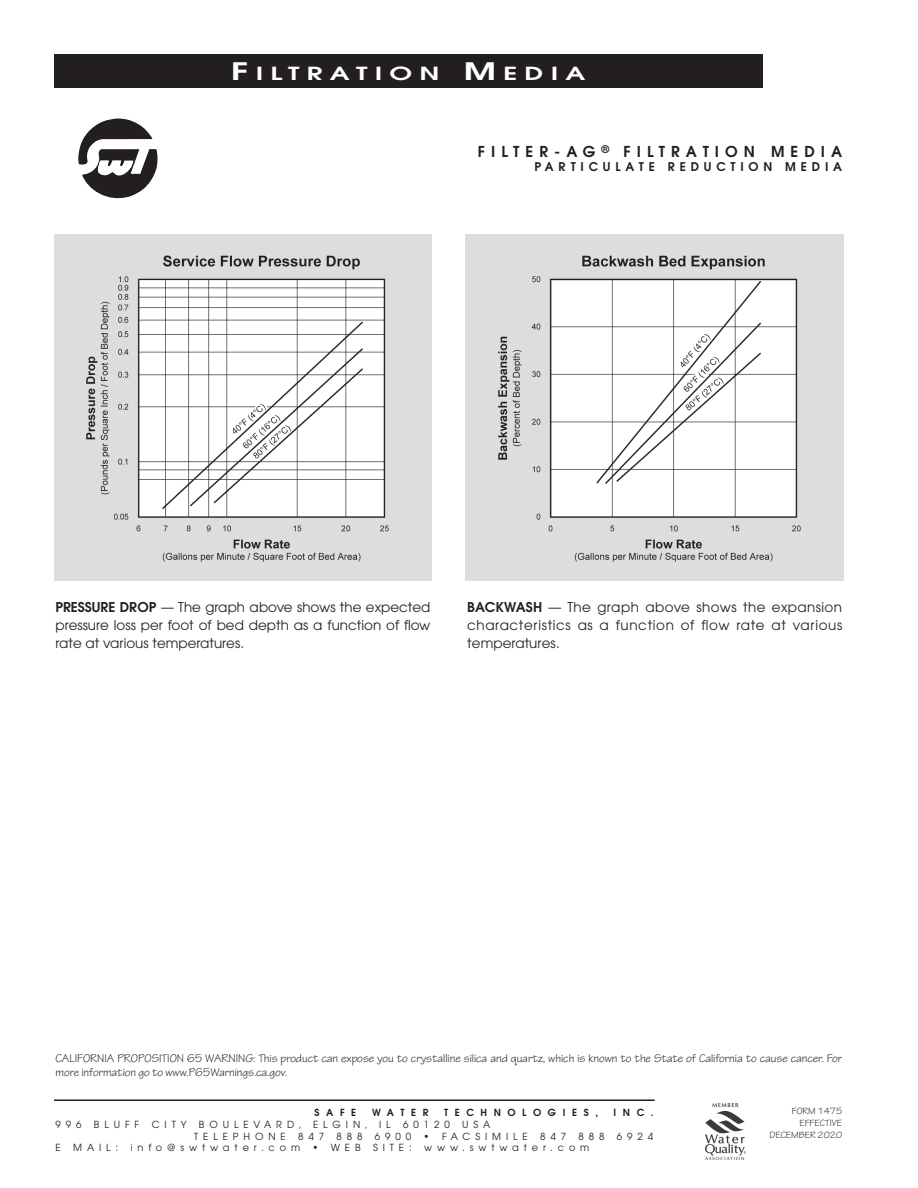
<style>
.page{position:relative;width:918px;height:1188px;background:#fff}
.page>*{position:absolute;margin:0;border:0;box-sizing:border-box;transform-origin:0 0}
.t1{font:600 18px "Avant Garde";letter-spacing:.265em;color:#fff;scale:1.5 1}
.t2{font:600 15px "Avant Garde";letter-spacing:.4em;color:#231f20}
.t3{font:13.5px/18px "Avant Garde";color:#231f20;text-align:justify}
.t4{font:12px/14.4px "Tekton Pro";color:#231f20}
.t5{font:600 12px "Avant Garde";letter-spacing:.4em;color:#231f20}
.t6{font:9.75px "Avant Garde";letter-spacing:.5em;color:#231f20}
.t7{font:9.75px/11.7px "Tekton Pro";color:#231f20;text-align:right}
.t8{font:600 9.75px "Avant Garde";letter-spacing:.675em;color:#231f20}
.s1{font-size:24px}
.s2{font-weight:600}
</style>
<div class="page">
<div style="left:54px;top:54px;width:709px;height:34px;background:#231f20"></div>
<hr style="left:54px;top:1100px;width:601px;height:1px;background:#231f20">
<img style="left:706px;top:1103px;width:39px;height:56px">
<img style="left:78px;top:119px;width:80px;height:80px">
<img style="left:54px;top:234px;width:378px;height:347px">
<img style="left:466px;top:234px;width:378px;height:346px">
<h1 class="t1" style="left:231px;top:61px;width:238px"><span class="s1">F</span>ILTRATION <span class="s1">M</span>EDIA</h1>
<p class="t2" style="left:478px;top:141px;width:366px">FILTER-AG <sup>®</sup> FILTRATION MEDIA</p>
<p class="t5" style="left:535px;top:159px;width:309px">PARTICULATE REDUCTION MEDIA</p>
<p class="t3" style="left:56px;top:598px;width:377px"><span class="s2">PRESSURE DROP</span> — The graph above shows the expected pressure loss per foot of bed depth as a function of flow rate at various temperatures.</p>
<p class="t3" style="left:467px;top:598px;width:377px"><span class="s2">BACKWASH</span> — The graph above shows the expansion characteristics as a function of flow rate at various temperatures.</p>
<p class="t4" style="left:56px;top:1051px;width:788px">CALIFORNIA PROPOSITION 65 WARNING: This product can expose you to crystalline silica and quartz, which is known to the State of California to cause cancer. For more information go to www.P65Warnings.ca.gov.</p>
<p class="t8" style="left:315px;top:1106px;width:43px">SAFE</p>
<p class="t8" style="left:372px;top:1106px;width:58px">WATER</p>
<p class="t8" style="left:444px;top:1106px;width:156px">TECHNOLOGIES,</p>
<p class="t8" style="left:614px;top:1106px;width:42px">INC.</p>
<p class="t6" style="left:56px;top:1119px;width:27px">996</p>
<p class="t6" style="left:94px;top:1119px;width:47px">BLUFF</p>
<p class="t6" style="left:152px;top:1119px;width:36px">CITY</p>
<p class="t6" style="left:199px;top:1119px;width:193px">BOULEVARD, ELGIN, IL</p>
<p class="t6" style="left:403px;top:1119px;width:48px">60120</p>
<p class="t6" style="left:462px;top:1119px;width:30px">USA</p>
<p class="t6" style="left:194px;top:1130px;width:93px">TELEPHONE</p>
<p class="t6" style="left:298px;top:1130px;width:27px">847</p>
<p class="t6" style="left:337px;top:1130px;width:27px">888</p>
<p class="t6" style="left:375px;top:1130px;width:38px">6900</p>
<p class="t6" style="left:424px;top:1130px;width:106px">• FACSIMILE</p>
<p class="t6" style="left:540px;top:1130px;width:27px">847</p>
<p class="t6" style="left:579px;top:1130px;width:27px">888</p>
<p class="t6" style="left:617px;top:1130px;width:38px">6924</p>
<p class="t6" style="left:56px;top:1142px;width:7px">E</p>
<p class="t6" style="left:73px;top:1142px;width:47px">MAIL:</p>
<p class="t6" style="left:131px;top:1142px;width:171px">info@swtwater.com</p>
<p class="t6" style="left:313px;top:1142px;width:50px">• WEB</p>
<p class="t6" style="left:373px;top:1142px;width:40px">SITE:</p>
<p class="t6" style="left:424px;top:1142px;width:167px">www.swtwater.com</p>
<p class="t7" style="left:770px;top:1106px;width:74px">FORM 1475<br>EFFECTIVE<br>DECEMBER 2020</p>
</div>
